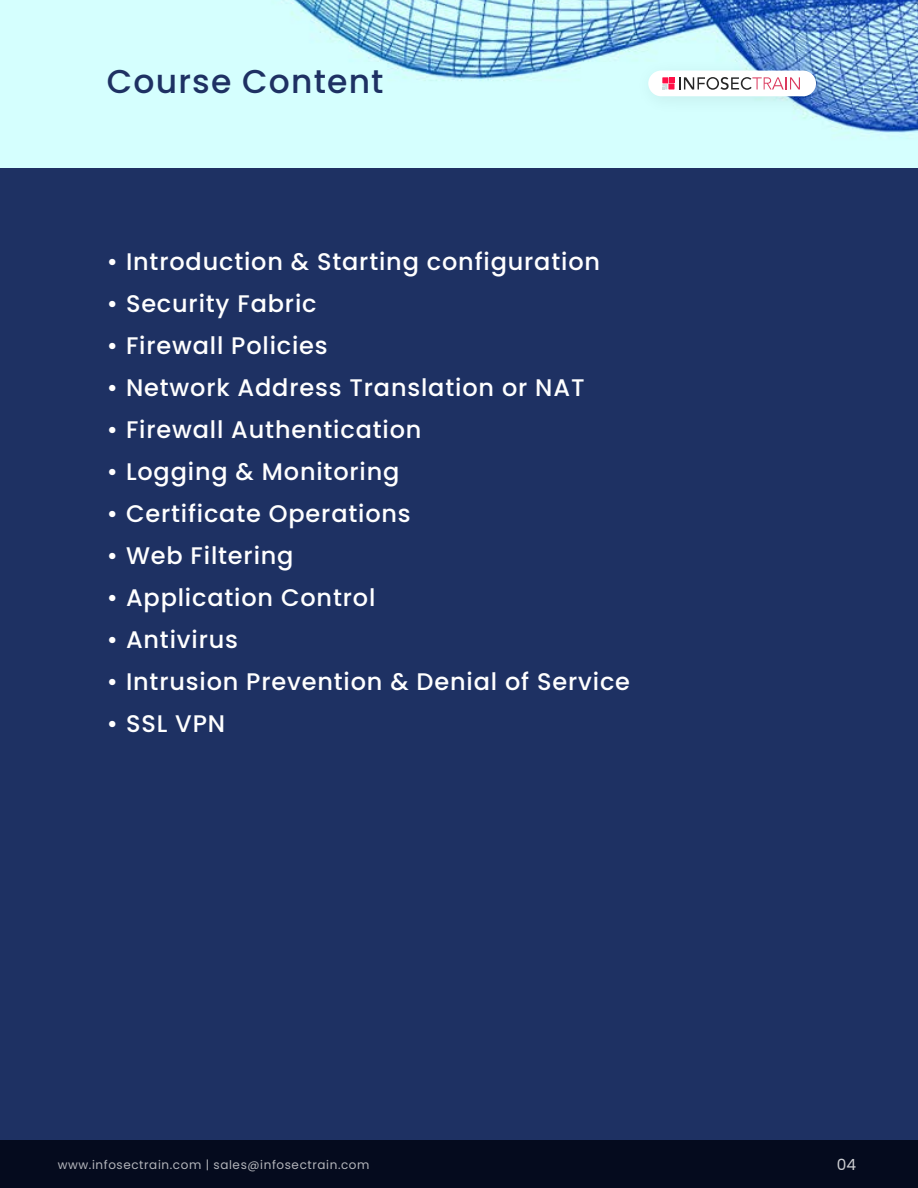
<style>
.page{position:relative;width:918px;height:1188px;background:#1e3163}
.page>*{position:absolute;margin:0;border:0;box-sizing:border-box;transform-origin:0 0}
.t1{font:500 33px "Poppins";letter-spacing:.035em;color:#1e3163}
.t2{font:500 24px "Poppins";letter-spacing:.035em;color:#fff}
.t3{font:15.45px "Poppins";color:#fff}
.t4{font:12px "Poppins";letter-spacing:.05em;color:#fff}
</style>
<div class="page">
<img style="left:0;top:0;width:918px;height:168px">
<img style="left:627px;top:51px;width:215px;height:72px">
<div style="left:648px;top:71px;width:168px;height:25px;background:#fff;border-radius:13px"></div>
<svg style="left:662px;top:77px;width:138px;height:13px"></svg>
<div style="left:0;top:1140px;width:918px;height:48px;background:#050b1e"></div>
<h1 class="t1" style="left:107px;top:63px;width:278px">Course Content</h1>
<p class="t2" style="left:107px;top:248px;width:495px">• Introduction &amp; Starting configuration</p>
<p class="t2" style="left:107px;top:290px;width:211px">• Security Fabric</p>
<p class="t2" style="left:107px;top:332px;width:222px">• Firewall Policies</p>
<p class="t2" style="left:107px;top:374px;width:479px">• Network Address Translation or NAT</p>
<p class="t2" style="left:107px;top:416px;width:316px">• Firewall Authentication</p>
<p class="t2" style="left:107px;top:458px;width:294px">• Logging &amp; Monitoring</p>
<p class="t2" style="left:107px;top:500px;width:305px">• Certificate Operations</p>
<p class="t2" style="left:107px;top:542px;width:188px">• Web Filtering</p>
<p class="t2" style="left:107px;top:584px;width:270px">• Application Control</p>
<p class="t2" style="left:107px;top:626px;width:133px">• Antivirus</p>
<p class="t2" style="left:107px;top:668px;width:525px">• Intrusion Prevention &amp; Denial of Service</p>
<p class="t2" style="left:107px;top:710px;width:120px">• SSL VPN</p>
<p class="t4" style="left:58px;top:1158px;width:313px">www.infosectrain.com | sales@infosectrain.com</p>
<p class="t3" style="left:836px;top:1156px;width:21px">04</p>
</div>
